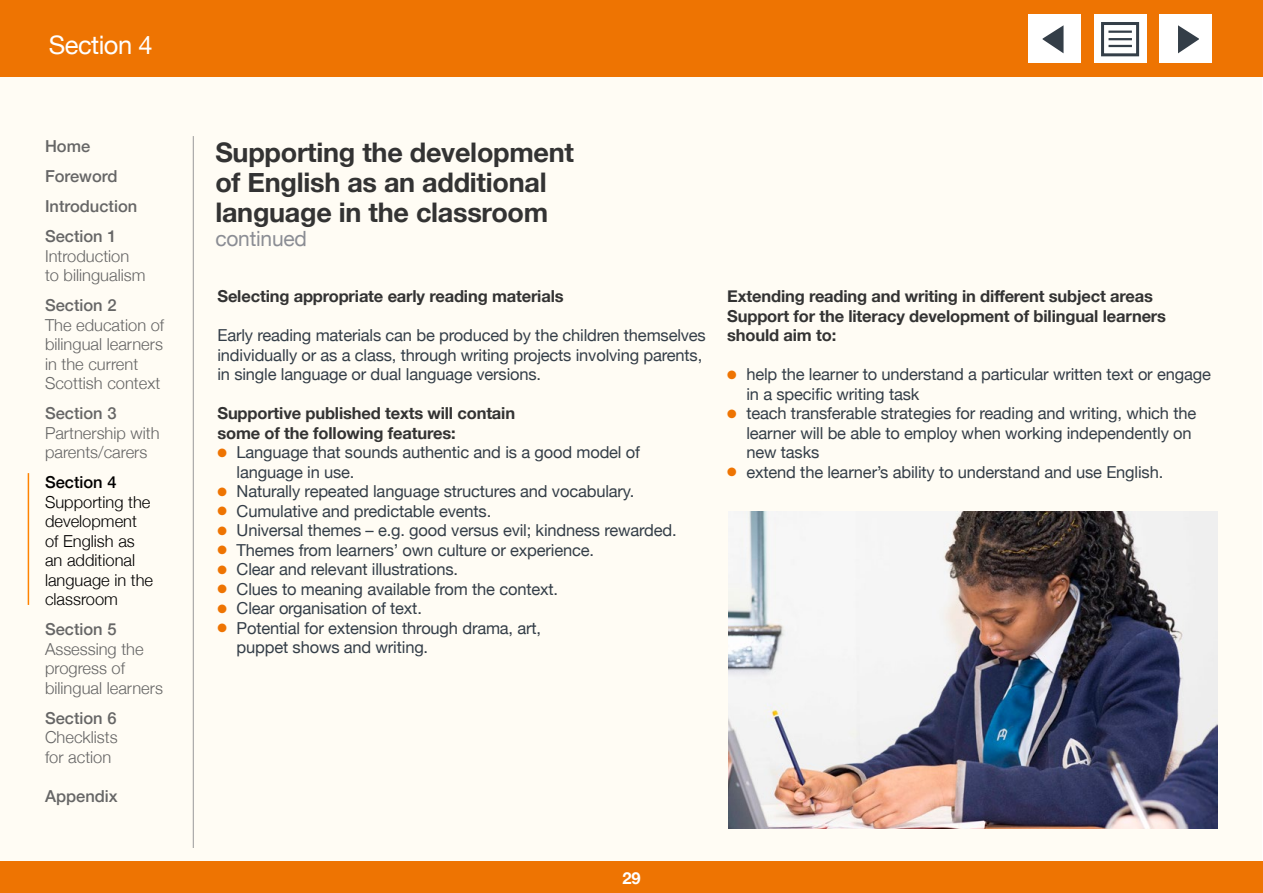
<style>
.page{position:relative;width:1263px;height:893px;background:#fff}
.page>*{position:absolute;margin:0;border:0;box-sizing:border-box;transform-origin:0 0}
.Heading{font:700 27px/30px "Helvetica Neue";letter-spacing:-.01em;color:#333}
.t1{font:25.5px "Helvetica Neue";letter-spacing:-.02em;color:#fff}
.t2{font:21px "Helvetica Neue";letter-spacing:-.01em;color:#8b8d94}
.t3{font:16.5px/19.5px "Helvetica Neue";letter-spacing:-.01em;color:#343e48}
.t4{font:700 16.5px/19.5px "Helvetica Neue";letter-spacing:-.01em;color:#333}
.t5{font:300 16.5px/19.5px "Helvetica Neue";color:#666}
.t6{font:500 16.5px "Helvetica Neue";color:#666}
.t7{font:300 16.5px/19.5px "Helvetica Neue";color:#000}
.t8{font:500 16.5px "Helvetica Neue";color:#000}
.t9{font:700 16.5px "Helvetica Neue";color:#fff}
.s1{color:#ee7402}
</style>
<div class="page">
<div style="left:1px;top:1px;width:1261px;height:891px;background:#fffcf4"></div>
<hr style="left:193px;top:136px;width:1px;height:712px;background:#999">
<div style="left:0;top:0;width:1263px;height:77px;background:#ee7402"></div>
<div style="left:1028px;top:15px;width:53px;height:48px;background:#fff"></div>
<svg style="left:1042px;top:25px;width:21px;height:28px"></svg>
<div style="left:1159px;top:15px;width:53px;height:48px;background:#fff"></div>
<svg style="left:1178px;top:25px;width:21px;height:28px"></svg>
<div style="left:0;top:861px;width:1263px;height:32px;background:#ee7402"></div>
<img style="left:728px;top:511px;width:490px;height:317px">
<hr style="left:28px;top:473px;width:1px;height:132px;background:#ff8300">
<div style="left:1094px;top:15px;width:52px;height:48px;background:#fff"></div>
<div style="left:1101px;top:22px;width:38px;height:34px;border:3px solid #343e48"></div>
<hr style="left:1108px;top:31px;width:24px;height:2px;background:#343e48">
<hr style="left:1108px;top:38px;width:24px;height:2px;background:#343e48">
<hr style="left:1108px;top:45px;width:24px;height:2px;background:#343e48">
<p class="t1" style="left:49px;top:27px;width:105px">Section 4</p>
<p class="t6" style="left:45px;top:133px;width:47px">Home</p>
<p class="t6" style="left:45px;top:163px;width:74px">Foreword</p>
<p class="t6" style="left:45px;top:193px;width:94px">Introduction</p>
<p class="t6" style="left:45px;top:223px;width:73px">Section 1</p>
<p class="t5" style="left:45px;top:245px;width:102px">Introduction to bilingualism</p>
<p class="t6" style="left:45px;top:292px;width:73px">Section 2</p>
<p class="t5" style="left:45px;top:314px;width:121px">The education of bilingual learners in the current<br>Scottish context</p>
<p class="t6" style="left:45px;top:400px;width:73px">Section 3</p>
<p class="t5" style="left:45px;top:422px;width:116px">Partnership with parents/carers</p>
<p class="t8" style="left:45px;top:469px;width:73px">Section 4</p>
<p class="t7" style="left:45px;top:491px;width:110px">Supporting the development of English as an additional language in the classroom</p>
<p class="t6" style="left:45px;top:616px;width:73px">Section 5</p>
<p class="t5" style="left:45px;top:638px;width:119px">Assessing the progress of bilingual learners</p>
<p class="t6" style="left:45px;top:704px;width:73px">Section 6</p>
<p class="t5" style="left:45px;top:726px;width:74px">Checklists for action</p>
<p class="t6" style="left:45px;top:782px;width:74px">Appendix</p>
<p class="Heading" style="left:215px;top:138px;width:360px">Supporting the development of English as an additional language in the classroom</p>
<p class="t2" style="left:215px;top:224px;width:93px">continued</p>
<p class="t4" style="left:217px;top:287px;width:348px">Selecting appropriate early reading materials</p>
<p class="t3" style="left:217px;top:327px;width:490px">Early reading materials can be produced by the children themselves individually or as a class, through writing projects involving parents, in single language or dual language versions.</p>
<p class="t4" style="left:217px;top:404px;width:299px">Supportive published texts will contain some of the following features:</p>
<p class="t3" style="left:237px;top:444px;width:405px;text-indent:-19px"><span class="s1">●</span> Language that sounds authentic and is a good model of language in use.</p>
<p class="t3" style="left:217px;top:483px;width:418px"><span class="s1">●</span> Naturally repeated language structures and vocabulary.</p>
<p class="t3" style="left:217px;top:502px;width:275px"><span class="s1">●</span> Cumulative and predictable events.</p>
<p class="t3" style="left:217px;top:522px;width:461px"><span class="s1">●</span> Universal themes – e.g. good versus evil; kindness rewarded.</p>
<p class="t3" style="left:217px;top:541px;width:378px"><span class="s1">●</span> Themes from learners’ own culture or experience.</p>
<p class="t3" style="left:217px;top:561px;width:242px"><span class="s1">●</span> Clear and relevant illustrations.</p>
<p class="t3" style="left:217px;top:580px;width:342px"><span class="s1">●</span> Clues to meaning available from the context.</p>
<p class="t3" style="left:217px;top:600px;width:206px"><span class="s1">●</span> Clear organisation of text.</p>
<p class="t3" style="left:237px;top:619px;width:306px;text-indent:-19px"><span class="s1">●</span> Potential for extension through drama, art, puppet shows and writing.</p>
<p class="t4" style="left:727px;top:287px;width:427px">Extending reading and writing in different subject areas</p>
<p class="t4" style="left:727px;top:307px;width:440px">Support for the literacy development of bilingual learners should aim to:</p>
<p class="t3" style="left:746px;top:366px;width:466px;text-indent:-19px"><span class="s1">●</span> help the learner to understand a particular written text or engage in a specific writing task</p>
<p class="t3" style="left:746px;top:405px;width:451px;text-indent:-19px"><span class="s1">●</span> teach transferable strategies for reading and writing, which the learner will be able to employ when working independently on new tasks</p>
<p class="t3" style="left:727px;top:463px;width:437px"><span class="s1">●</span> extend the learner’s ability to understand and use English.</p>
<p class="t9" style="left:622px;top:865px;width:20px">29</p>
</div>
